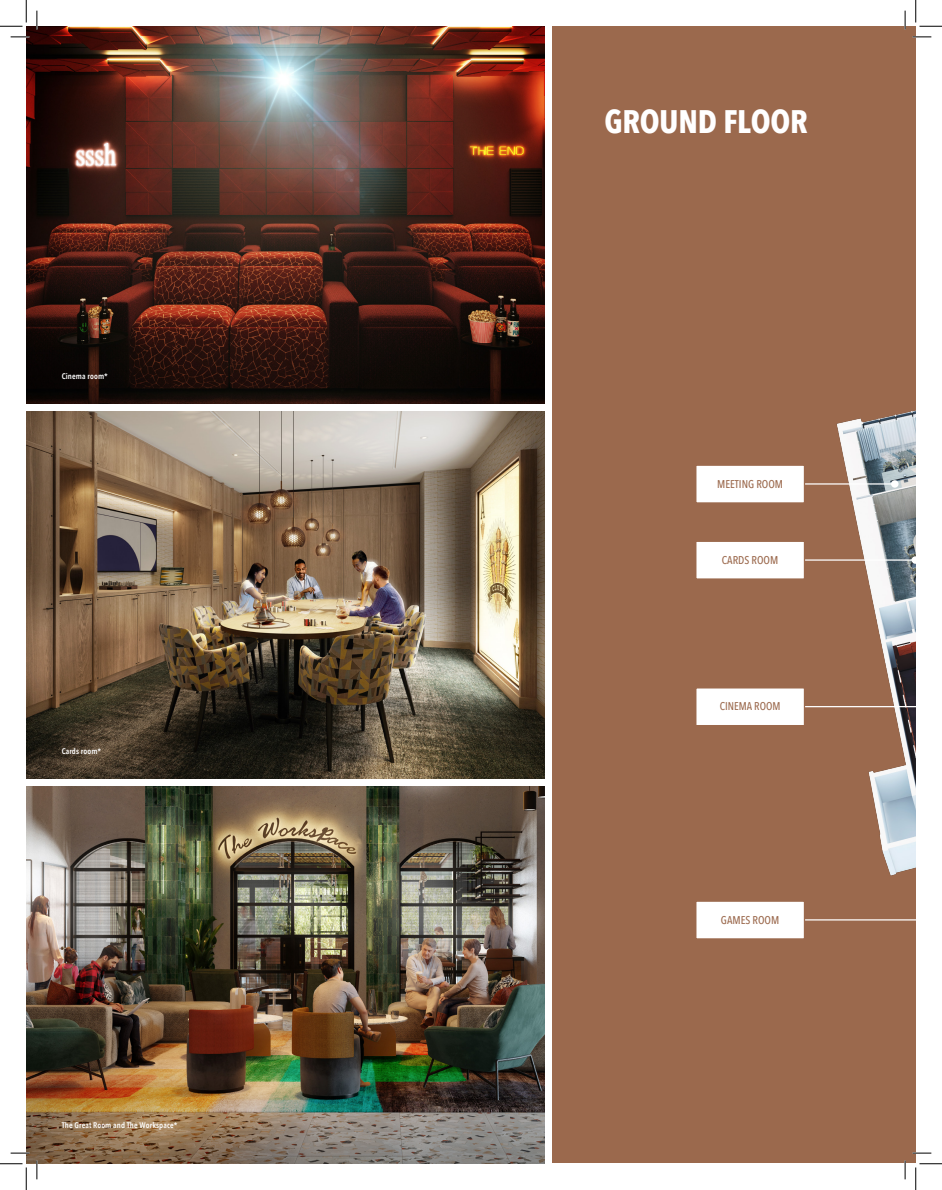
<style>
.page{position:relative;width:942px;height:1190px;background:#fff}
.page>*{position:absolute;margin:0;border:0;box-sizing:border-box;transform-origin:0 0}
.t1{font:700 32.5px "Avenir Next Condensed";letter-spacing:-.005em;color:#fff}
.t2{font:500 11.25px "Avenir Next Condensed";color:#9b694d}
.t3{font:600 8.12px "Avenir Next Condensed";letter-spacing:.015em;color:#fff}
</style>
<div class="page">
<div style="left:552px;top:27px;width:364px;height:1136px;background:#9b694d"></div>
<img style="left:26px;top:786px;width:518px;height:244px">
<img style="left:26px;top:1030px;width:518px;height:134px">
<img style="left:26px;top:26px;width:518px;height:378px">
<img style="left:26px;top:411px;width:518px;height:367px">
<img style="left:821px;top:410px;width:95px;height:511px">
<hr style="left:787px;top:919px;width:129px;height:1px;background:#fff">
<div style="left:696px;top:901px;width:108px;height:38px;background:#fff"></div>
<div style="left:695px;top:900px;width:110px;height:39px;border:1px solid #9b694d"></div>
<hr style="left:786px;top:706px;width:130px;height:1px;background:#fff">
<div style="left:696px;top:688px;width:108px;height:38px;background:#fff"></div>
<div style="left:695px;top:687px;width:110px;height:39px;border:1px solid #9b694d"></div>
<hr style="left:787px;top:559px;width:128px;height:2px;background:#fff">
<svg style="left:911px;top:556px;width:5px;height:8px"></svg>
<div style="left:696px;top:541px;width:108px;height:38px;background:#fff"></div>
<div style="left:695px;top:541px;width:110px;height:39px;border:1px solid #9b694d"></div>
<hr style="left:796px;top:483px;width:99px;height:2px;background:#fff">
<div style="left:891px;top:480px;width:7px;height:8px;background:#fff;border-radius:50%"></div>
<div style="left:696px;top:465px;width:108px;height:38px;background:#fff"></div>
<div style="left:695px;top:465px;width:110px;height:39px;border:1px solid #9b694d"></div>
<svg style="left:11px;top:36px;width:18px;height:2px"></svg>
<svg style="left:912px;top:36px;width:19px;height:2px"></svg>
<svg style="left:11px;top:1152px;width:18px;height:2px"></svg>
<svg style="left:912px;top:1152px;width:19px;height:2px"></svg>
<svg style="left:36px;top:11px;width:2px;height:18px"></svg>
<svg style="left:36px;top:1161px;width:2px;height:18px"></svg>
<svg style="left:904px;top:11px;width:2px;height:18px"></svg>
<svg style="left:904px;top:1161px;width:2px;height:18px"></svg>
<svg style="left:0;top:0;width:27px;height:27px"></svg>
<svg style="left:0;top:1163px;width:27px;height:27px"></svg>
<svg style="left:915px;top:0;width:27px;height:27px"></svg>
<svg style="left:915px;top:1163px;width:27px;height:27px"></svg>
<p class="t3" style="left:62px;top:369px;width:48px">Cinema room*</p>
<p class="t3" style="left:62px;top:744px;width:41px">Cards room*</p>
<p class="t3" style="left:62px;top:1118px;width:117px">The Great Room and The Workspace*</p>
<h1 class="t1" style="left:604px;top:102px;width:205px">GROUND FLOOR</h1>
<h2 class="t2" style="left:717px;top:477px;width:68px">MEETING ROOM</h2>
<h2 class="t2" style="left:722px;top:553px;width:58px">CARDS ROOM</h2>
<h2 class="t2" style="left:720px;top:700px;width:62px">CINEMA ROOM</h2>
<h2 class="t2" style="left:721px;top:913px;width:60px">GAMES ROOM</h2>
</div>
